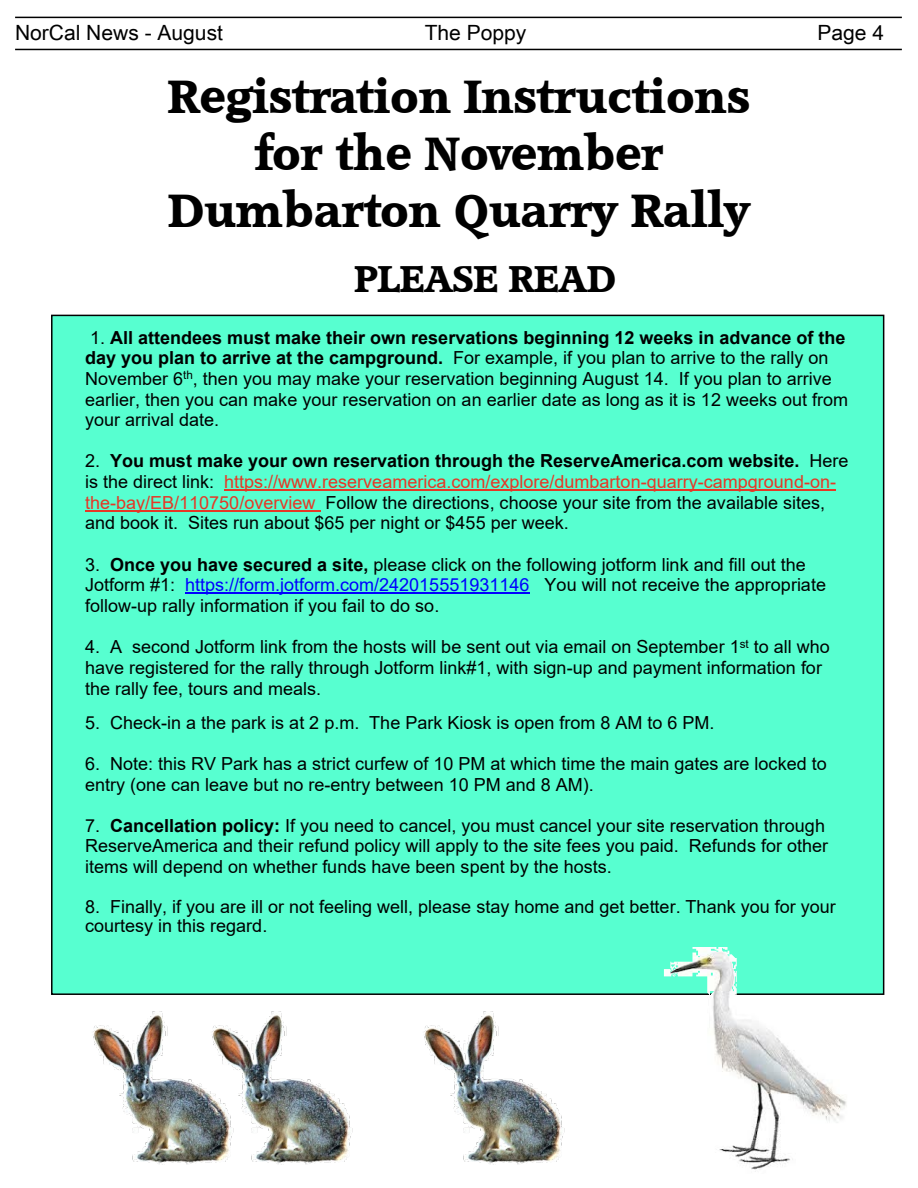
<style>
.page{position:relative;width:918px;height:1188px;background:#fff}
.page>*{position:absolute;margin:0;border:0;box-sizing:border-box;transform-origin:0 0}
.t1{font:45px/56.8px "Accord SF Bold";color:#000;text-align:center}
.t2{font:36px "Accord SF Bold";color:#000}
.t3{font:21px "Arial Unicode MS";color:#000}
.t4{font:18px/20.7px "Arial";color:#000}
.s1{font-weight:700}
.s2{color:#e63726}
.s3{color:#00f}
</style>
<div class="page">
<div style="left:51px;top:315px;width:833px;height:680px;background:#57ffd0;border:2px solid #000"></div>
<hr style="left:15px;top:17px;width:887px;height:1px;background:#000">
<hr style="left:15px;top:49px;width:887px;height:1px;background:#000">
<hr style="left:224px;top:489px;width:612px;height:2px;background:#e63726">
<hr style="left:85px;top:510px;width:235px;height:1px;background:#e63726">
<hr style="left:185px;top:593px;width:345px;height:1px;background:#00f">
<img style="left:663px;top:947px;width:187px;height:225px">
<img style="left:424px;top:1011px;width:141px;height:154px">
<img style="left:272px;top:1011px;width:81px;height:154px">
<img style="left:93px;top:1011px;width:179px;height:154px">
<p class="t3" style="left:15px;top:25px;width:209px">NorCal News - August</p>
<p class="t3" style="left:425px;top:25px;width:103px">The Poppy</p>
<p class="t3" style="left:817px;top:25px;width:68px">Page 4</p>
<h1 class="t1" style="left:168px;top:71px;width:584px">Registration Instructions for the November<br>Dumbarton Quarry Rally</h1>
<h2 class="t2" style="left:355px;top:261px;width:263px">PLEASE READ</h2>
<p class="t4" style="left:85px;top:329px;width:765px">1. <span class="s1">All attendees must make their own reservations beginning 12 weeks in advance of the day you plan to arrive at the campground.</span> For example, if you plan to arrive to the rally on November 6<sup>th</sup>, then you may make your reservation beginning August 14. If you plan to arrive earlier, then you can make your reservation on an earlier date as long as it is 12 weeks out from your arrival date.</p>
<p class="t4" style="left:85px;top:452px;width:765px">2. <span class="s1">You must make your own reservation through the ReserveAmerica.com website.</span> Here is the direct link: <span class="s2">https://www.reserveamerica.com/explore/dumbarton-quarry-campground-on&shy;the-bay/EB/110750/overview</span> Follow the directions, choose your site from the available sites, and book it. Sites run about $65 per night or $455 per week.</p>
<p class="t4" style="left:85px;top:556px;width:742px">3. <span class="s1">Once you have secured a site,</span> please click on the following jotform link and fill out the<br>Jotform #1: <span class="s3">https://form.jotform.com/242015551931146</span> You will not receive the appropriate follow-up rally information if you fail to do so.</p>
<p class="t4" style="left:85px;top:638px;width:746px">4. A second Jotform link from the hosts will be sent out via email on September 1<sup>st</sup> to all who have registered for the rally through Jotform link#1, with sign-up and payment information for the rally fee, tours and meals.</p>
<p class="t4" style="left:85px;top:714px;width:631px">5. Check-in a the park is at 2 p.m. The Park Kiosk is open from 8 AM to 6 PM.</p>
<p class="t4" style="left:85px;top:755px;width:743px">6. Note: this RV Park has a strict curfew of 10 PM at which time the main gates are locked to entry (one can leave but no re-entry between 10 PM and 8 AM).</p>
<p class="t4" style="left:85px;top:817px;width:745px">7. <span class="s1">Cancellation policy:</span> If you need to cancel, you must cancel your site reservation through<br>ReserveAmerica and their refund policy will apply to the site fees you paid. Refunds for other items will depend on whether funds have been spent by the hosts.</p>
<p class="t4" style="left:85px;top:899px;width:752px;line-height:18.9px">8. Finally, if you are ill or not feeling well, please stay home and get better. Thank you for your courtesy in this regard.</p>
</div>
